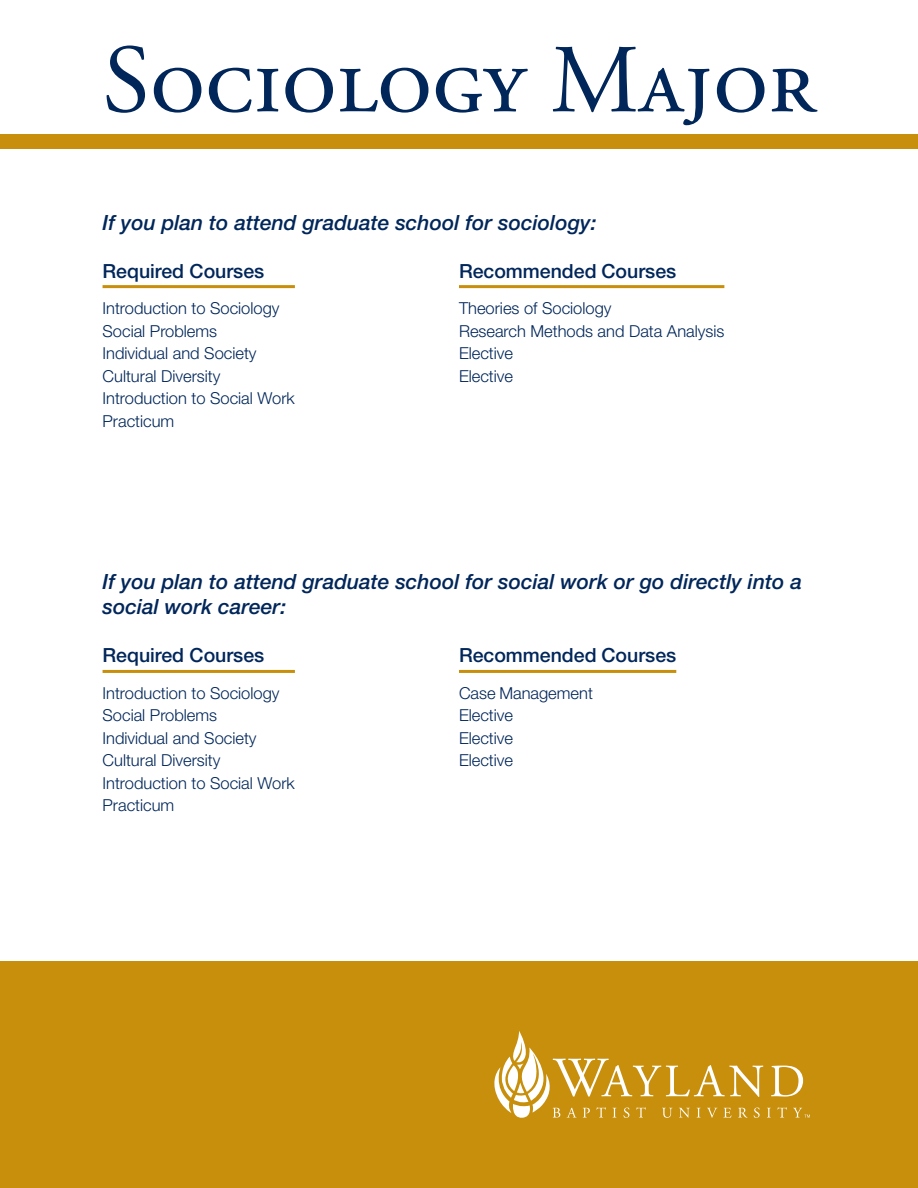
<style>
.page{position:relative;width:918px;height:1188px;background:#fff}
.page>*{position:absolute;margin:0;border:0;box-sizing:border-box;transform-origin:0 0}
.t1{font:97.2px "Adobe Garamond Pro";color:#00265a}
.t2{font:italic 500 21px/25.2px "Helvetica Neue LT Std";color:#00265a}
.t3{font:500 19.5px "Helvetica Neue LT Std";color:#00265a}
.t4{font:300 16.5px "Helvetica Neue LT Std";color:#00265a}
</style>
<div class="page">
<div style="left:0;top:134px;width:918px;height:15px;background:#c88f0c"></div>
<div style="left:0;top:961px;width:918px;height:227px;background:#c88f0c"></div>
<svg style="left:494px;top:1031px;width:316px;height:87px"></svg>
<hr style="left:103px;top:285px;width:192px;height:3px;background:#c88f0c">
<hr style="left:103px;top:670px;width:192px;height:3px;background:#c88f0c">
<hr style="left:459px;top:285px;width:265px;height:3px;background:#c88f0c">
<hr style="left:459px;top:670px;width:217px;height:3px;background:#c88f0c">
<p class="t1" style="left:103px;top:22px;width:714px">Sociology Major</p>
<p class="t2" style="left:103px;top:209px;width:496px">If you plan to attend graduate school for sociology:</p>
<p class="t3" style="left:103px;top:259px;width:163px">Required Courses</p>
<p class="t4" style="left:103px;top:298px;width:178px">Introduction to Sociology</p>
<p class="t4" style="left:103px;top:321px;width:116px">Social Problems</p>
<p class="t4" style="left:103px;top:343px;width:156px">Individual and Society</p>
<p class="t4" style="left:103px;top:366px;width:119px">Cultural Diversity</p>
<p class="t4" style="left:103px;top:388px;width:194px">Introduction to Social Work</p>
<p class="t4" style="left:103px;top:411px;width:73px">Practicum</p>
<p class="t3" style="left:459px;top:259px;width:219px">Recommended Courses</p>
<p class="t4" style="left:459px;top:298px;width:154px">Theories of Sociology</p>
<p class="t4" style="left:459px;top:321px;width:267px">Research Methods and Data Analysis</p>
<p class="t4" style="left:459px;top:343px;width:56px">Elective</p>
<p class="t4" style="left:459px;top:366px;width:56px">Elective</p>
<p class="t2" style="left:103px;top:569px;width:701px">If you plan to attend graduate school for social work or go directly into a social work career:</p>
<p class="t3" style="left:103px;top:643px;width:163px">Required Courses</p>
<p class="t4" style="left:103px;top:683px;width:178px">Introduction to Sociology</p>
<p class="t4" style="left:103px;top:705px;width:116px">Social Problems</p>
<p class="t4" style="left:103px;top:728px;width:156px">Individual and Society</p>
<p class="t4" style="left:103px;top:750px;width:119px">Cultural Diversity</p>
<p class="t4" style="left:103px;top:773px;width:194px">Introduction to Social Work</p>
<p class="t4" style="left:103px;top:795px;width:73px">Practicum</p>
<p class="t3" style="left:459px;top:643px;width:219px">Recommended Courses</p>
<p class="t4" style="left:459px;top:683px;width:135px">Case Management</p>
<p class="t4" style="left:459px;top:705px;width:56px">Elective</p>
<p class="t4" style="left:459px;top:728px;width:56px">Elective</p>
<p class="t4" style="left:459px;top:750px;width:56px">Elective</p>
</div>
